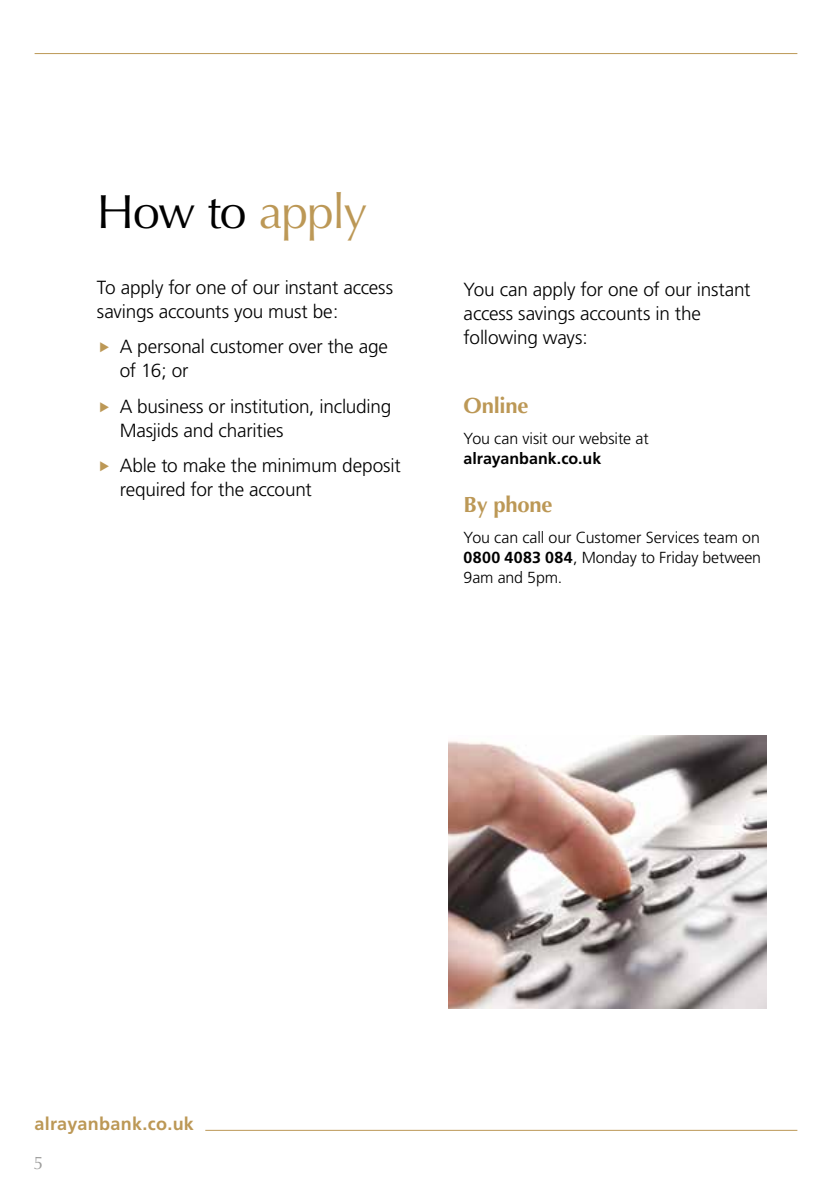
<style>
.page{position:relative;width:821px;height:1185px;background:#fff}
.page>*{position:absolute;margin:0;border:0;box-sizing:border-box;transform-origin:0 0}
.t1{font:48px "Optima";letter-spacing:-.03em;color:#000}
.t2{font:700 22px "Optima";letter-spacing:-.01em;color:#bc9856}
.t3{font:300 19px/24px "Frutiger";letter-spacing:-.01em;color:#000}
.t4{font:700 18px "Frutiger";letter-spacing:.015em;color:#bc9856}
.t5{font:18px "Optima";color:#9d9d9c}
.t6{font:300 16px/20px "Frutiger";letter-spacing:-.005em;color:#000;text-align:justify}
.t7{font:700 16px "Frutiger";color:#000}
.s1{color:#bc9856}
.s2{font-weight:700}
.s3{font-family:"Frutiger LT Std"}
</style>
<div class="page">
<hr style="left:35px;top:53px;width:762px;height:1px;background:#bc9856">
<hr style="left:205px;top:1130px;width:592px;height:1px;background:#bc9856">
<img style="left:448px;top:735px;width:318px;height:273px">
<h1 class="t1" style="left:97px;top:183px;width:272px">How to <span class="s1">apply</span></h1>
<p class="t3" style="left:97px;top:276px;width:298px">To apply for one of our instant access savings accounts you must be:</p>
<p class="t3" style="left:120px;top:335px;width:270px">A personal customer over the age of 16; or</p>
<p class="t3" style="left:120px;top:394px;width:273px">A business or institution, including<br>Masjids and charities</p>
<p class="t3" style="left:120px;top:454px;width:282px">Able to make the minimum deposit required for the account</p>
<p class="t3" style="left:463px;top:278px;width:288px">You can apply for one of our instant access savings accounts in the following ways:</p>
<p class="t2" style="left:463px;top:392px;width:66px">Online</p>
<p class="t6" style="left:463px;top:429px;width:186px">You can visit our website at</p>
<p class="t7" style="left:463px;top:449px;width:139px">alrayanbank.co.uk</p>
<p class="t2" style="left:463px;top:492px;width:90px">By phone</p>
<p class="t6" style="left:463px;top:528px;width:299px">You can call our Customer Services team on <span class="s2">0800 4083 084</span>, Monday to Friday between 9am and <span class="s3">5</span>pm<span class="s3">.</span></p>
<p class="t4" style="left:35px;top:1113px;width:161px">alrayanbank.co.uk</p>
<p class="t5" style="left:34px;top:1153px;width:12px">5</p>
</div>
